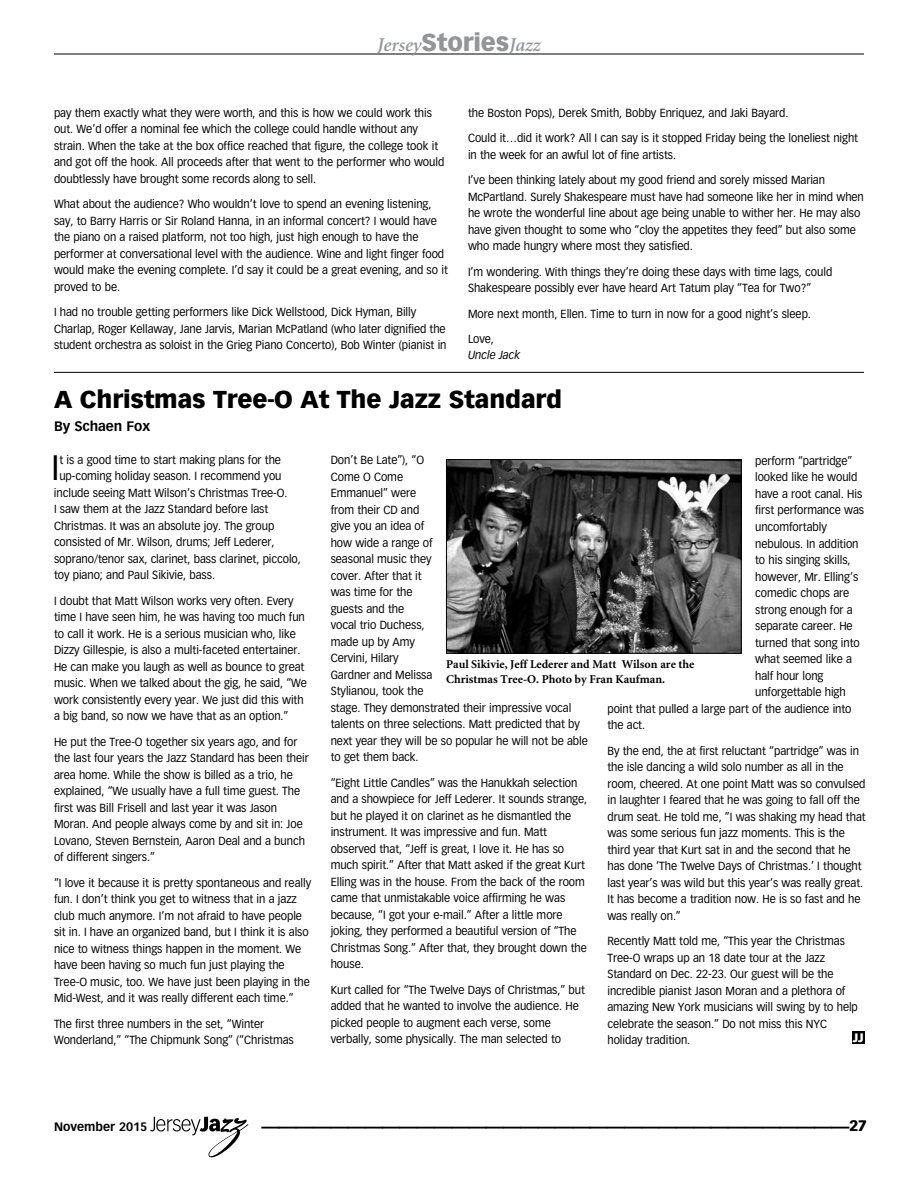
<style>
.page{position:relative;width:918px;height:1188px;background:#fff}
.page>*{position:absolute;margin:0;border:0;box-sizing:border-box;transform-origin:0 0}
.t1{font:700 36px "Vectora LH";color:#000}
.t2{font:34.65px "Vectora LH";color:#000;scale:.95 1}
.t3{font:900 24px "Vectora LH";letter-spacing:.135em;color:#000}
.t4{font:italic 600 19.5px "Minion";letter-spacing:-.005em;color:#939598}
.t5{font:900 15px "Vectora LH";color:#000}
.t6{font:700 13.5px "Vectora LH";letter-spacing:-.005em;color:#000}
.t7{font:700 12px/15px "Minion";color:#000}
.t8{font:700 12px "Vectora LH";color:#000}
.t9{font:900 12px "Vectora LH";color:#fff}
.t10{font:11.55px/16.5px "Vectora LH";letter-spacing:-.005em;color:#000;scale:.95 1}
.t11{font:italic 11.55px "Vectora LH";letter-spacing:-.005em;color:#000;scale:.95 1}
.s1{font-family:"Vectora LH";font-weight:900;font-style:normal;font-size:24px}
</style>
<div class="page">
<hr style="left:54px;top:54px;width:810px;height:1px;background:#000">
<svg style="left:150px;top:1117px;width:98px;height:40px"></svg>
<div style="left:852px;top:1032px;width:13px;height:12px;background:#000"></div>
<img style="left:448px;top:461px;width:292px;height:191px">
<div style="left:446px;top:459px;width:296px;height:195px;border:1px solid #000"></div>
<hr style="left:54px;top:372px;width:810px;height:1px;background:#000">
<h3 class="t4" style="left:377px;top:35px;width:165px">Jersey<span class="s1">Stories</span>Jazz</h3>
<p class="t10" style="left:54px;top:104px;width:412px">pay them exactly what they were worth, and this is how we could work this out. We’d offer a nominal fee which the college could handle without any strain. When the take at the box office reached that figure, the college took it and got off the hook. All proceeds after that went to the performer who would doubtlessly have brought some records along to sell.</p>
<p class="t10" style="left:54px;top:196px;width:416px">What about the audience? Who wouldn’t love to spend an evening listening, say, to Barry Harris or Sir Roland Hanna, in an informal concert? I would have the piano on a raised platform, not too high, just high enough to have the performer at conversational level with the audience. Wine and light finger food would make the evening complete. I’d say it could be a great evening, and so it proved to be.</p>
<p class="t10" style="left:54px;top:304px;width:415px">I had no trouble getting performers like Dick Wellstood, Dick Hyman, Billy<br>Charlap, Roger Kellaway, Jane Jarvis, Marian McPatland (who later dignified the student orchestra as soloist in the Grieg Piano Concerto), Bob Winter (pianist in</p>
<p class="t10" style="left:468px;top:104px;width:339px">the Boston Pops), Derek Smith, Bobby Enriquez, and Jaki Bayard.</p>
<p class="t10" style="left:468px;top:130px;width:412px">Could it…did it work? All I can say is it stopped Friday being the loneliest night in the week for an awful lot of fine artists.</p>
<p class="t10" style="left:468px;top:172px;width:418px">I’ve been thinking lately about my good friend and sorely missed Marian McPartland. Surely Shakespeare must have had someone like her in mind when he wrote the wonderful line about age being unable to wither her. He may also have given thought to some who “cloy the appetites they feed” but also some who made hungry where most they satisfied.</p>
<p class="t10" style="left:468px;top:263px;width:385px">I’m wondering. With things they’re doing these days with time lags, could<br>Shakespeare possibly ever have heard Art Tatum play “Tea for Two?”</p>
<p class="t10" style="left:468px;top:305px;width:363px">More next month, Ellen. Time to turn in now for a good night’s sleep.</p>
<p class="t10" style="left:468px;top:331px;width:29px">Love,</p>
<p class="t11" style="left:468px;top:349px;width:56px">Uncle Jack</p>
<h3 class="t3" style="left:54px;top:384px;width:510px">A Christmas Tree-O At The Jazz Standard</h3>
<p class="t6" style="left:54px;top:418px;width:98px">By Schaen Fox</p>
<h2 class="t2" style="left:52px;top:448px;width:10px">I</h2>
<p class="t10" style="left:59px;top:452px;width:235px">t is a good time to start making plans for the</p>
<p class="t10" style="left:59px;top:468px;width:235px">up-coming holiday season. I recommend you</p>
<p class="t10" style="left:54px;top:485px;width:247px">include seeing Matt Wilson’s Christmas Tree-O.</p>
<p class="t10" style="left:54px;top:501px;width:227px">I saw them at the Jazz Standard before last</p>
<p class="t10" style="left:54px;top:518px;width:233px">Christmas. It was an absolute joy. The group</p>
<p class="t10" style="left:54px;top:534px;width:234px">consisted of Mr. Wilson, drums; Jeff Lederer,</p>
<p class="t10" style="left:54px;top:551px;width:261px">soprano/tenor sax, clarinet, bass clarinet, piccolo,</p>
<p class="t10" style="left:54px;top:567px;width:171px">toy piano; and Paul Sikivie, bass.</p>
<p class="t10" style="left:54px;top:593px;width:268px">I doubt that Matt Wilson works very often. Every time I have seen him, he was having too much fun to call it work. He is a serious musician who, like Dizzy Gillespie, is also a multi-faceted entertainer.<br>He can make you laugh as well as bounce to great music. When we talked about the gig, he said, “We work consistently every year. We just did this with a big band, so now we have that as an option.”</p>
<p class="t10" style="left:54px;top:734px;width:270px">He put the Tree-O together six years ago, and for the last four years the Jazz Standard has been their area home. While the show is billed as a trio, he explained, “We usually have a full time guest. The first was Bill Frisell and last year it was Jason Moran. And people always come by and sit in: Joe Lovano, Steven Bernstein, Aaron Deal and a bunch of different singers.”</p>
<p class="t10" style="left:54px;top:875px;width:272px">“I love it because it is pretty spontaneous and really fun. I don’t think you get to witness that in a jazz club much anymore. I’m not afraid to have people sit in. I have an organized band, but I think it is also nice to witness things happen in the moment. We have been having so much fun just playing the Tree-O music, too. We have just been playing in the Mid-West, and it was really different each time.”</p>
<p class="t10" style="left:54px;top:1016px;width:254px">The first three numbers in the set, “Winter<br>Wonderland,” “The Chipmunk Song” (“Christmas</p>
<p class="t10" style="left:331px;top:452px;width:272px">Don’t Be Late”), “O<br>Come O Come<br>Emmanuel” were<br>from their CD and<br>give you an idea of<br>how wide a range of<br>seasonal music they<br>cover. After that it<br>was time for the<br>guests and the<br>vocal trio Duchess,<br>made up by Amy<br>Cervini, Hilary<br>Gardner and Melissa<br>Stylianou, took the<br>stage. They demonstrated their impressive vocal talents on three selections. Matt predicted that by next year they will be so popular he will not be able to get them back.</p>
<p class="t10" style="left:331px;top:774px;width:272px">“Eight Little Candles” was the Hanukkah selection and a showpiece for Jeff Lederer. It sounds strange, but he played it on clarinet as he dismantled the instrument. It was impressive and fun. Matt observed that, “Jeff is great, I love it. He has so much spirit.” After that Matt asked if the great Kurt Elling was in the house. From the back of the room came that unmistakable voice affirming he was because, “I got your e-mail.” After a little more joking, they performed a beautiful version of “The Christmas Song.” After that, they brought down the house.</p>
<p class="t10" style="left:331px;top:981px;width:269px">Kurt called for “The Twelve Days of Christmas,” but added that he wanted to involve the audience. He picked people to augment each verse, some verbally, some physically. The man selected to</p>
<p class="t10" style="left:755px;top:453px;width:104px">perform “partridge”</p>
<p class="t10" style="left:755px;top:469px;width:109px">looked like he would</p>
<p class="t10" style="left:755px;top:486px;width:114px">have a root canal. His</p>
<p class="t10" style="left:755px;top:502px;width:116px">first performance was</p>
<p class="t10" style="left:755px;top:519px;width:77px">uncomfortably</p>
<p class="t10" style="left:755px;top:535px;width:110px">nebulous. In addition</p>
<p class="t10" style="left:755px;top:552px;width:102px">to his singing skills,</p>
<p class="t10" style="left:755px;top:568px;width:110px">however, Mr. Elling’s</p>
<p class="t10" style="left:755px;top:585px;width:101px">comedic chops are</p>
<p class="t10" style="left:755px;top:601px;width:104px">strong enough for a</p>
<p class="t10" style="left:755px;top:618px;width:104px">separate career. He</p>
<p class="t10" style="left:755px;top:634px;width:112px">turned that song into</p>
<p class="t10" style="left:755px;top:651px;width:103px">what seemed like a</p>
<p class="t10" style="left:755px;top:667px;width:74px">half hour long</p>
<p class="t10" style="left:755px;top:684px;width:97px">unforgettable high</p>
<p class="t10" style="left:607px;top:700px;width:259px">point that pulled a large part of the audience into</p>
<p class="t10" style="left:607px;top:717px;width:41px">the act.</p>
<p class="t10" style="left:607px;top:742px;width:273px">By the end, the at first reluctant “partridge” was in the isle dancing a wild solo number as all in the room, cheered. At one point Matt was so convulsed in laughter I feared that he was going to fall off the drum seat. He told me, ”I was shaking my head that was some serious fun jazz moments. This is the third year that Kurt sat in and the second that he has done ‘The Twelve Days of Christmas.’ I thought last year’s was wild but this year’s was really great.<br>It has become a tradition now. He is so fast and he was really on.”</p>
<p class="t10" style="left:607px;top:933px;width:265px">Recently Matt told me, “This year the Christmas Tree-O wraps up an 18 date tour at the Jazz Standard on Dec. 22-23. Our guest will be the incredible pianist Jason Moran and a plethora of amazing New York musicians will swing by to help celebrate the season.” Do not miss this NYC holiday tradition.</p>
<p class="t7" style="left:446px;top:657px;width:250px">Paul Sikivie, Jeff Lederer and Matt Wilson are the<br>Christmas Tree-O. Photo by Fran Kaufman.</p>
<p class="t9" style="left:853px;top:1030px;width:13px">JJ</p>
<p class="t8" style="left:54px;top:1120px;width:95px">November 2015</p>
<h1 class="t1" style="left:261px;top:1089px;width:590px">__________________________________</h1>
<p class="t5" style="left:849px;top:1117px;width:19px">27</p>
</div>
